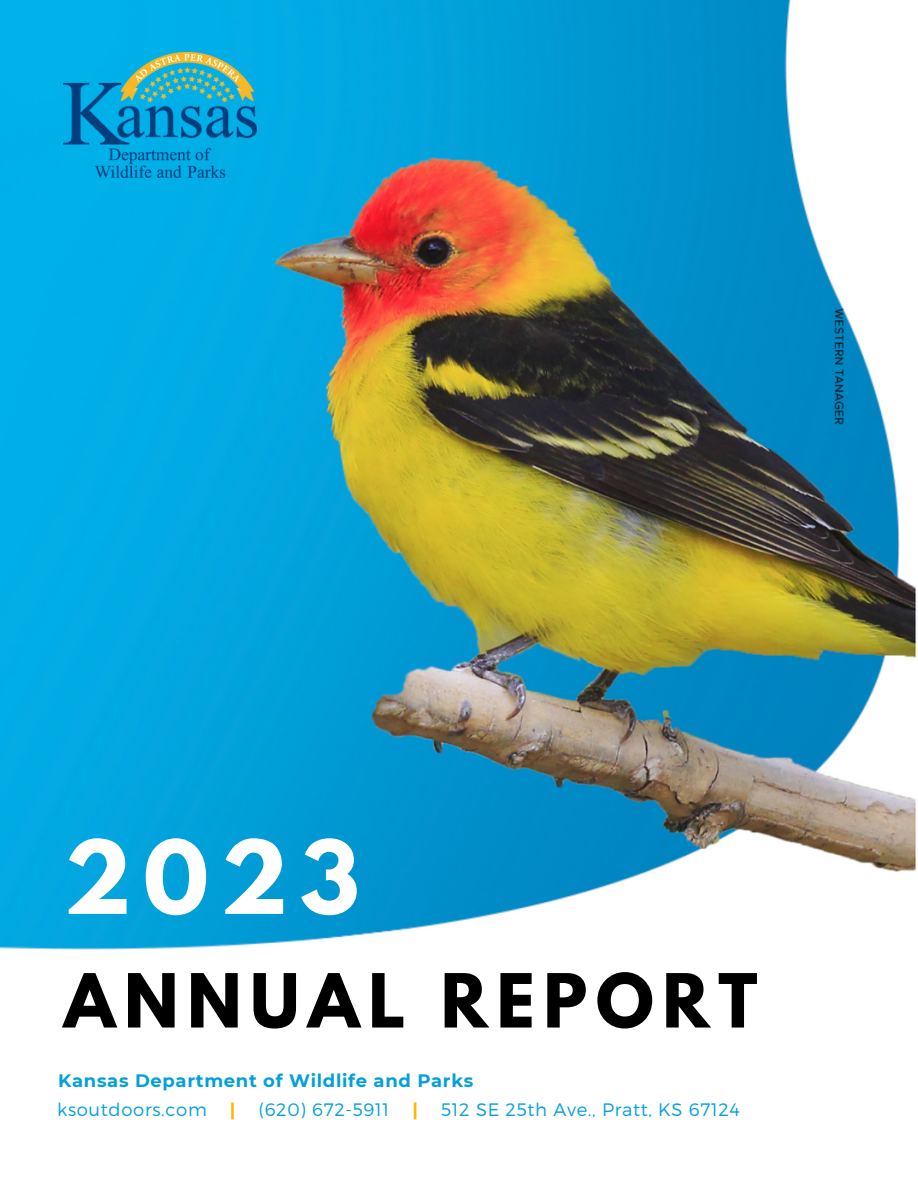
<style>
.page{position:relative;width:918px;height:1188px;background:#fff}
.page>*{position:absolute;margin:0;border:0;box-sizing:border-box;transform-origin:0 0}
.t1{font:700 90px "League Spartan";color:#fff}
.t2{font:700 66px "League Spartan";letter-spacing:.13em;color:#000}
.t3{font:300 18px "Montserrat";letter-spacing:.035em;color:#05a0d9}
.t4{font:700 18px "Montserrat";letter-spacing:.035em;color:#05a0d9}
.t5{font:700 18px "Montserrat";color:#ffb600}
</style>
<div class="page">
<img style="left:0;top:0;width:916px;height:950px">
<img style="left:64px;top:52px;width:192px;height:125px">
<h1 class="t1" style="left:64px;top:833px;width:297px">2023</h1>
<h1 class="t2" style="left:64px;top:968px;width:695px">ANNUAL REPORT</h1>
<p class="t4" style="left:58px;top:1070px;width:417px">Kansas Department of Wildlife and Parks</p>
<p class="t3" style="left:57px;top:1097px;width:151px">ksoutdoors.com</p>
<p class="t5" style="left:230px;top:1098px;width:7px">|</p>
<p class="t3" style="left:259px;top:1097px;width:132px">(620) 672-5911</p>
<p class="t5" style="left:412px;top:1098px;width:7px">|</p>
<p class="t3" style="left:441px;top:1097px;width:300px">512 SE 25th Ave., Pratt, KS 67124</p>
</div>
